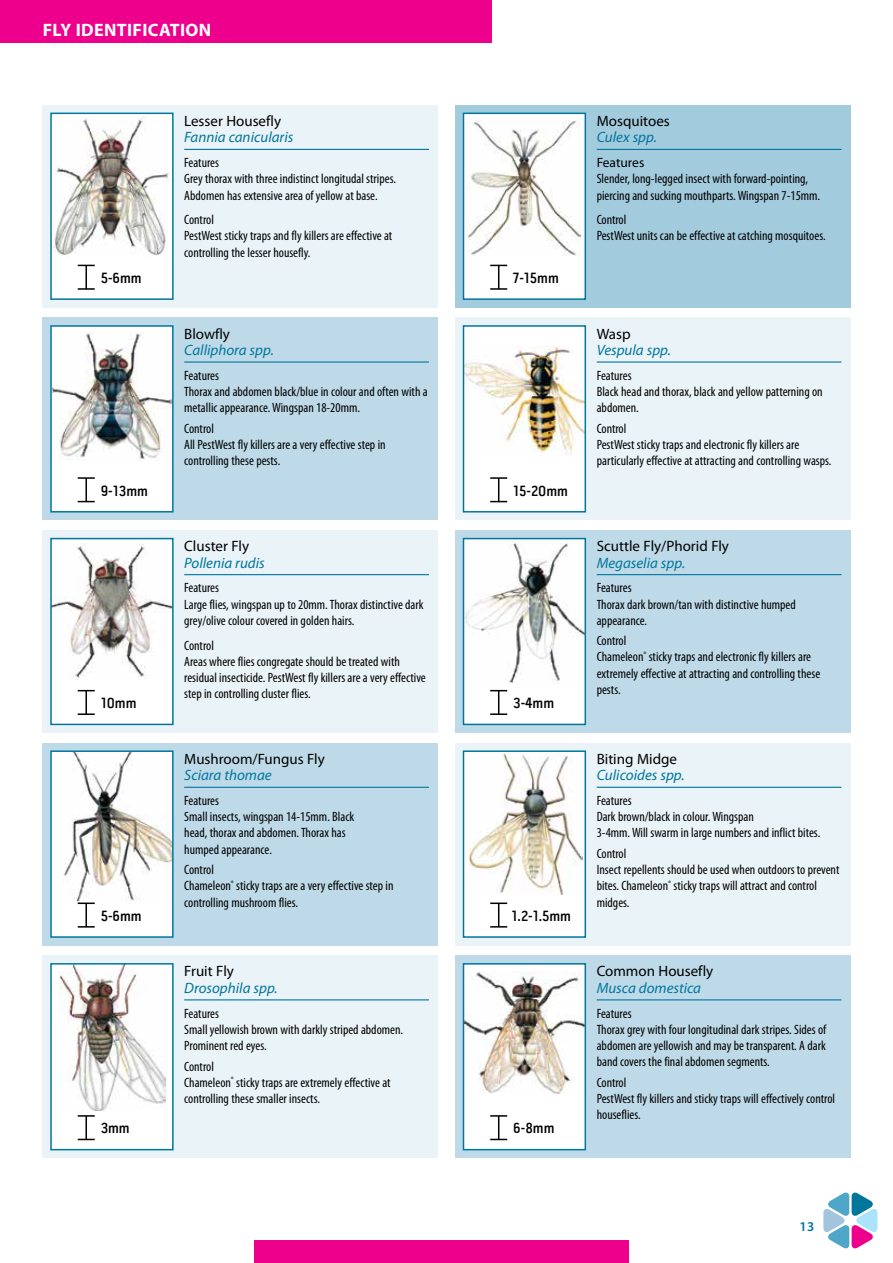
<style>
.page{position:relative;width:893px;height:1263px;background:#fff}
.page>*{position:absolute;margin:0;border:0;box-sizing:border-box;transform-origin:0 0}
.t1{font:700 18px "Myriad Pro";color:#fff}
.t2{font:italic 15px "Myriad Pro";color:#00769d}
.t3{font:15px "Myriad Pro";color:#000}
.t4{font:600 15px "Pill Gothic 300 mg";color:#000}
.t5{font:condensed 13.5px/16.2px "Myriad Pro";color:#000}
.t6{font:13.5px "Myriad Pro";color:#000}
.t7{font:600 13.5px "Myriad Pro";color:#00769d}
</style>
<div class="page">
<div style="left:43px;top:105px;width:395px;height:203px;background:#eaf3f7"></div>
<div style="left:43px;top:317px;width:395px;height:203px;background:#bedae8"></div>
<div style="left:43px;top:530px;width:395px;height:203px;background:#eaf3f7"></div>
<div style="left:43px;top:743px;width:395px;height:202px;background:#bedae8"></div>
<div style="left:43px;top:955px;width:395px;height:203px;background:#eaf3f7"></div>
<hr style="left:184px;top:149px;width:245px;height:1px;background:#00769d">
<hr style="left:184px;top:361px;width:245px;height:2px;background:#00769d">
<hr style="left:184px;top:574px;width:245px;height:1px;background:#00769d">
<hr style="left:184px;top:787px;width:245px;height:1px;background:#00769d">
<hr style="left:184px;top:999px;width:245px;height:1px;background:#00769d">
<div style="left:51px;top:113px;width:122px;height:186px;background:#fff"></div>
<img style="left:53px;top:116px;width:116px;height:140px">
<div style="left:50px;top:113px;width:124px;height:187px;border:2px solid #00769d"></div>
<div style="left:51px;top:326px;width:122px;height:186px;background:#fff"></div>
<img style="left:53px;top:332px;width:118px;height:129px">
<div style="left:50px;top:325px;width:124px;height:187px;border:2px solid #00769d"></div>
<div style="left:51px;top:539px;width:122px;height:185px;background:#fff"></div>
<img style="left:53px;top:543px;width:118px;height:135px">
<div style="left:50px;top:538px;width:124px;height:187px;border:2px solid #00769d"></div>
<div style="left:51px;top:751px;width:122px;height:186px;background:#fff"></div>
<img style="left:64px;top:753px;width:107px;height:148px">
<div style="left:50px;top:750px;width:124px;height:188px;border:2px solid #00769d"></div>
<div style="left:51px;top:964px;width:122px;height:186px;background:#fff"></div>
<img style="left:59px;top:966px;width:107px;height:145px">
<div style="left:50px;top:963px;width:124px;height:187px;border:2px solid #00769d"></div>
<svg style="left:78px;top:265px;width:17px;height:1px"></svg>
<svg style="left:78px;top:288px;width:17px;height:2px"></svg>
<hr style="left:85px;top:265px;width:2px;height:24px;background:#000">
<svg style="left:78px;top:477px;width:17px;height:2px"></svg>
<svg style="left:78px;top:501px;width:17px;height:1px"></svg>
<hr style="left:85px;top:478px;width:2px;height:24px;background:#000">
<svg style="left:78px;top:690px;width:17px;height:1px"></svg>
<svg style="left:78px;top:713px;width:17px;height:2px"></svg>
<hr style="left:85px;top:691px;width:2px;height:23px;background:#000">
<svg style="left:78px;top:902px;width:17px;height:2px"></svg>
<svg style="left:78px;top:926px;width:17px;height:1px"></svg>
<hr style="left:85px;top:903px;width:2px;height:24px;background:#000">
<svg style="left:78px;top:1115px;width:17px;height:2px"></svg>
<svg style="left:78px;top:1139px;width:17px;height:1px"></svg>
<hr style="left:85px;top:1116px;width:2px;height:23px;background:#000">
<div style="left:455px;top:105px;width:395px;height:203px;background:#a3cbde"></div>
<div style="left:455px;top:317px;width:395px;height:203px;background:#eaf3f7"></div>
<div style="left:455px;top:530px;width:395px;height:203px;background:#bedae8"></div>
<div style="left:455px;top:743px;width:395px;height:202px;background:#eaf3f7"></div>
<div style="left:455px;top:955px;width:395px;height:203px;background:#bedae8"></div>
<hr style="left:597px;top:149px;width:244px;height:1px;background:#00769d">
<hr style="left:597px;top:361px;width:244px;height:2px;background:#00769d">
<hr style="left:597px;top:574px;width:244px;height:1px;background:#00769d">
<hr style="left:597px;top:787px;width:244px;height:1px;background:#00769d">
<hr style="left:597px;top:999px;width:244px;height:1px;background:#00769d">
<div style="left:463px;top:113px;width:122px;height:186px;background:#fff"></div>
<img style="left:468px;top:120px;width:112px;height:136px">
<div style="left:463px;top:113px;width:123px;height:187px;border:2px solid #00769d"></div>
<div style="left:463px;top:326px;width:122px;height:186px;background:#fff"></div>
<img style="left:466px;top:346px;width:117px;height:108px">
<div style="left:463px;top:325px;width:123px;height:187px;border:2px solid #00769d"></div>
<div style="left:463px;top:539px;width:122px;height:185px;background:#fff"></div>
<img style="left:466px;top:541px;width:117px;height:143px">
<div style="left:463px;top:538px;width:123px;height:187px;border:2px solid #00769d"></div>
<div style="left:463px;top:751px;width:122px;height:186px;background:#fff"></div>
<img style="left:470px;top:754px;width:113px;height:141px">
<div style="left:463px;top:750px;width:123px;height:188px;border:2px solid #00769d"></div>
<div style="left:463px;top:964px;width:122px;height:186px;background:#fff"></div>
<img style="left:466px;top:971px;width:117px;height:122px">
<div style="left:463px;top:963px;width:123px;height:187px;border:2px solid #00769d"></div>
<svg style="left:490px;top:265px;width:17px;height:25px"></svg>
<svg style="left:490px;top:477px;width:17px;height:25px"></svg>
<svg style="left:490px;top:690px;width:17px;height:25px"></svg>
<svg style="left:490px;top:902px;width:17px;height:25px"></svg>
<svg style="left:490px;top:1115px;width:17px;height:25px"></svg>
<div style="left:0;top:0;width:491px;height:43px;background:#ec008c"></div>
<svg style="left:823px;top:1192px;width:54px;height:57px"></svg>
<div style="left:254px;top:1240px;width:374px;height:23px;background:#ec008c"></div>
<h1 class="t1" style="left:43px;top:19px;width:11px">FLY</h1>
<h1 class="t1" style="left:76px;top:19px;width:29px">IDENTIFICATION</h1>
<p class="t3" style="left:184px;top:112px;width:98px">Lesser Housefly</p>
<p class="t2" style="left:184px;top:128px;width:111px">Fannia canicularis</p>
<p class="t5" style="left:184px;top:154px;width:213px">Features<br>Grey thorax with three indistinct longitudal stripes.<br>Abdomen has extensive area of yellow at base.</p>
<p class="t5" style="left:184px;top:212px;width:210px">Control<br>PestWest sticky traps and fly killers are effective at controlling the lesser housefly.</p>
<p class="t3" style="left:597px;top:112px;width:75px">Mosquitoes</p>
<p class="t2" style="left:597px;top:128px;width:62px">Culex spp.</p>
<p class="t6" style="left:597px;top:154px;width:49px">Features</p>
<p class="t5" style="left:597px;top:171px;width:225px">Slender, long-legged insect with forward-pointing, piercing and sucking mouthparts. Wingspan 7-15mm.</p>
<p class="t5" style="left:597px;top:212px;width:231px">Control<br>PestWest units can be effective at catching mosquitoes.</p>
<p class="t4" style="left:101px;top:269px;width:42px">5-6mm</p>
<p class="t4" style="left:513px;top:269px;width:47px">7-15mm</p>
<p class="t3" style="left:184px;top:324px;width:47px">Blowfly</p>
<p class="t2" style="left:184px;top:341px;width:91px">Calliphora spp.</p>
<p class="t5" style="left:184px;top:367px;width:245px">Features<br>Thorax and abdomen black/blue in colour and often with a metallic appearance. Wingspan 18-20mm.</p>
<p class="t5" style="left:184px;top:420px;width:203px">Control<br>All PestWest fly killers are a very effective step in controlling these pests.</p>
<p class="t3" style="left:597px;top:324px;width:35px">Wasp</p>
<p class="t2" style="left:597px;top:341px;width:76px">Vespula spp.</p>
<p class="t5" style="left:597px;top:367px;width:228px">Features<br>Black head and thorax, black and yellow patterning on abdomen.</p>
<p class="t5" style="left:597px;top:420px;width:236px">Control<br>PestWest sticky traps and electronic fly killers are particularly effective at attracting and controlling wasps.</p>
<p class="t4" style="left:101px;top:481px;width:49px">9-13mm</p>
<p class="t4" style="left:513px;top:481px;width:56px">15-20mm</p>
<p class="t4" style="left:101px;top:694px;width:37px">10mm</p>
<p class="t3" style="left:184px;top:537px;width:66px">Cluster Fly</p>
<p class="t2" style="left:184px;top:553px;width:82px">Pollenia rudis</p>
<p class="t5" style="left:184px;top:580px;width:241px">Features<br>Large flies, wingspan up to 20mm. Thorax distinctive dark grey/olive colour covered in golden hairs.</p>
<p class="t5" style="left:184px;top:637px;width:243px">Control<br>Areas where flies congregate should be treated with residual insecticide. PestWest fly killers are a very effective step in controlling cluster flies.</p>
<p class="t4" style="left:513px;top:694px;width:42px">3-4mm</p>
<p class="t3" style="left:597px;top:537px;width:134px">Scuttle Fly/Phorid Fly</p>
<p class="t2" style="left:597px;top:553px;width:90px">Megaselia spp.</p>
<p class="t5" style="left:597px;top:580px;width:201px">Features<br>Thorax dark brown/tan with distinctive humped appearance.</p>
<p class="t5" style="left:597px;top:632px;width:225px">Control<br>Chameleon<sup>®</sup> sticky traps and electronic fly killers are extremely effective at attracting and controlling these pests.</p>
<p class="t4" style="left:101px;top:907px;width:42px">5-6mm</p>
<p class="t3" style="left:184px;top:749px;width:142px">Mushroom/Fungus Fly</p>
<p class="t2" style="left:184px;top:766px;width:89px">Sciara thomae</p>
<p class="t5" style="left:184px;top:792px;width:172px">Features<br>Small insects, wingspan 14-15mm. Black head, thorax and abdomen. Thorax has humped appearance.</p>
<p class="t5" style="left:184px;top:861px;width:211px">Control<br>Chameleon<sup>®</sup> sticky traps are a very effective step in controlling mushroom flies.</p>
<p class="t4" style="left:512px;top:907px;width:61px">1.2-1.5mm</p>
<p class="t3" style="left:597px;top:749px;width:82px">Biting Midge</p>
<p class="t2" style="left:597px;top:766px;width:89px">Culicoides spp.</p>
<p class="t5" style="left:597px;top:792px;width:225px">Features<br>Dark brown/black in colour. Wingspan<br>3-4mm. Will swarm in large numbers and inflict bites.</p>
<p class="t5" style="left:597px;top:845px;width:244px">Control<br>Insect repellents should be used when outdoors to prevent bites. Chameleon<sup>®</sup> sticky traps will attract and control midges.</p>
<p class="t3" style="left:184px;top:962px;width:51px">Fruit Fly</p>
<p class="t2" style="left:184px;top:979px;width:95px">Drosophila spp.</p>
<p class="t5" style="left:184px;top:1005px;width:220px">Features<br>Small yellowish brown with darkly striped abdomen.<br>Prominent red eyes.</p>
<p class="t5" style="left:184px;top:1058px;width:208px">Control<br>Chameleon<sup>®</sup> sticky traps are extremely effective at controlling these smaller insects.</p>
<p class="t3" style="left:597px;top:962px;width:118px">Common Housefly</p>
<p class="t2" style="left:597px;top:979px;width:106px">Musca domestica</p>
<p class="t5" style="left:597px;top:1005px;width:231px">Features<br>Thorax grey with four longitudinal dark stripes. Sides of abdomen are yellowish and may be transparent. A dark band covers the final abdomen segments.</p>
<p class="t5" style="left:597px;top:1074px;width:240px">Control<br>PestWest fly killers and sticky traps will effectively control houseflies.</p>
<p class="t4" style="left:101px;top:1119px;width:30px">3mm</p>
<p class="t4" style="left:513px;top:1119px;width:43px">6-8mm</p>
<p class="t7" style="left:800px;top:1218px;width:16px">13</p>
</div>
